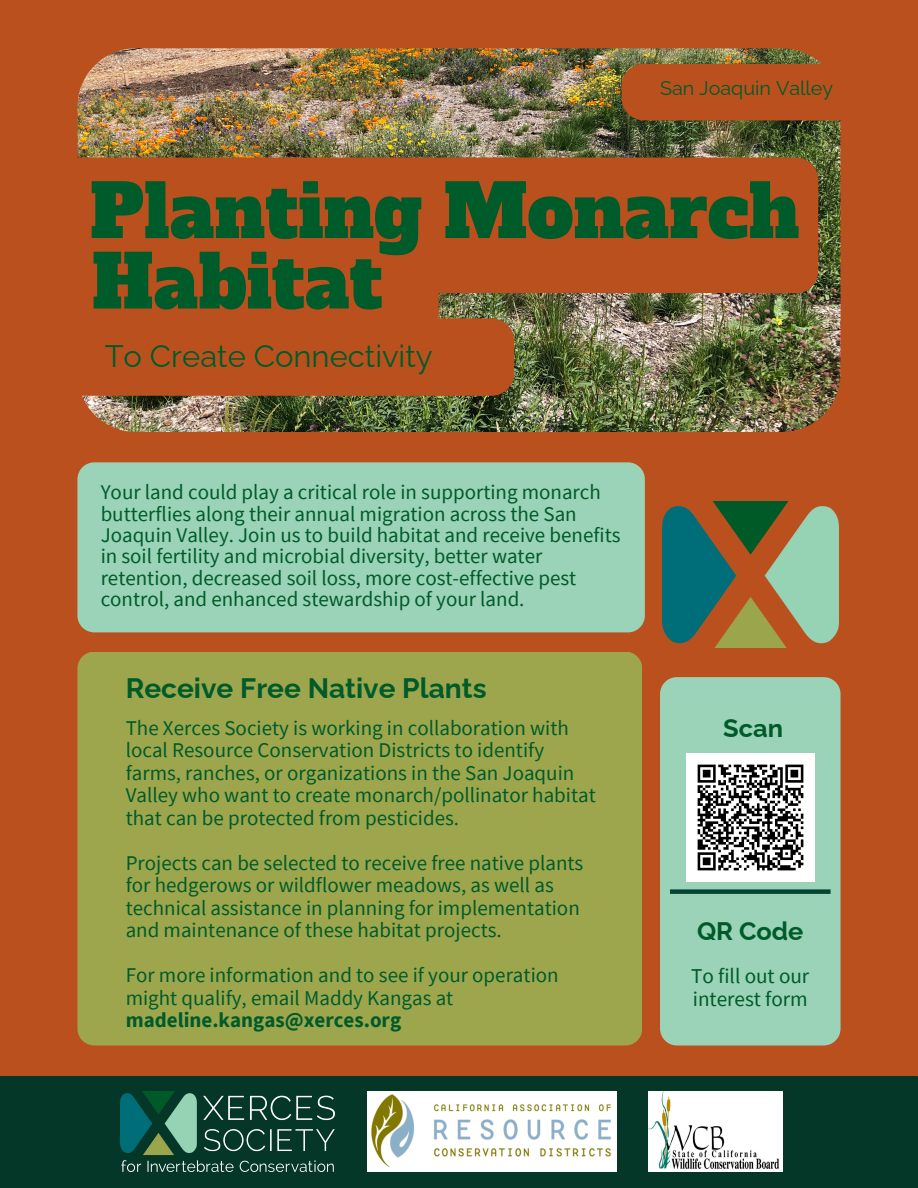
<style>
.page{position:relative;width:918px;height:1188px;background:#bb501f}
.page>*{position:absolute;margin:0;border:0;box-sizing:border-box;transform-origin:0 0}
.t1{font:73.05px "Alfa Slab One";color:#005b2a}
.t2{font:31.05px "Raleway";color:#005b2a}
.t3{font:700 28.2px "Raleway";color:#005b2a}
.t4{font:700 25.35px "Raleway";color:#005b2a}
.t5{font:21.15px/22.5px "Source Sans Pro";color:#005b2a}
.t6{font:21px/22.5px "Source Sans Pro";color:#005b2a}
.t7{font:19.8px "Raleway";color:#005b2a}
.s1{font-weight:700}
</style>
<div class="page">
<img style="left:77px;top:48px;width:763px;height:384px">
<div style="left:59px;top:158px;width:759px;height:135px;background:#bb501f;border-radius:23px"></div>
<svg style="left:622px;top:64px;width:218px;height:56px"></svg>
<div style="left:59px;top:253px;width:380px;height:87px;background:#bb501f;border-radius:22px"></div>
<svg style="left:77px;top:318px;width:437px;height:78px"></svg>
<div style="left:77px;top:462px;width:568px;height:170px;background:#9ad3b7;border-radius:17px"></div>
<div style="left:0;top:1076px;width:918px;height:112px;background:#053728"></div>
<div style="left:660px;top:677px;width:181px;height:368px;background:#9ad3b7;border-radius:17px"></div>
<div style="left:670px;top:889px;width:161px;height:5px;background:#074532"></div>
<img style="left:662px;top:501px;width:177px;height:147px">
<div style="left:77px;top:652px;width:565px;height:394px;background:#9ea64d;border-radius:17px"></div>
<img style="left:120px;top:1092px;width:214px;height:80px">
<img style="left:649px;top:1092px;width:133px;height:80px">
<img style="left:368px;top:1092px;width:248px;height:80px">
<img style="left:686px;top:753px;width:129px;height:128px">
<p class="t7" style="left:660px;top:77px;width:175px">San Joaquin Valley</p>
<p class="t1" style="left:90px;top:162px;width:711px">Planting Monarch</p>
<h2 class="t1" style="left:92px;top:233px;width:292px">Habitat</h2>
<p class="t2" style="left:105px;top:338px;width:329px">To Create Connectivity</p>
<p class="t6" style="left:101px;top:481px;width:521px;line-height:21.3px">Your land could play a critical role in supporting monarch butterflies along their annual migration across the San Joaquin Valley. Join us to build habitat and receive benefits in soil fertility and microbial diversity, better water retention, decreased soil loss, more cost-effective pest control, and enhanced stewardship of your land.</p>
<p class="t3" style="left:126px;top:672px;width:362px">Receive Free Native Plants</p>
<p class="t6" style="left:126px;top:716px;width:472px">The Xerces Society is working in collaboration with local Resource Conservation Districts to identify farms, ranches, or organizations in the San Joaquin Valley who want to create monarch/pollinator habitat that can be protected from pesticides.</p>
<p class="t6" style="left:126px;top:851px;width:459px">Projects can be selected to receive free native plants for hedgerows or wildflower meadows, as well as technical assistance in planning for implementation and maintenance of these habitat projects.</p>
<p class="t6" style="left:126px;top:963px;width:434px">For more information and to see if your operation might qualify, email Maddy Kangas at <span class="s1">madeline.kangas@xerces.org</span></p>
<p class="t4" style="left:723px;top:713px;width:61px">Scan</p>
<p class="t4" style="left:697px;top:916px;width:108px">QR Code</p>
<h4 class="t5" style="left:691px;top:965px;width:120px">To fill out our interest form</h4>
</div>
